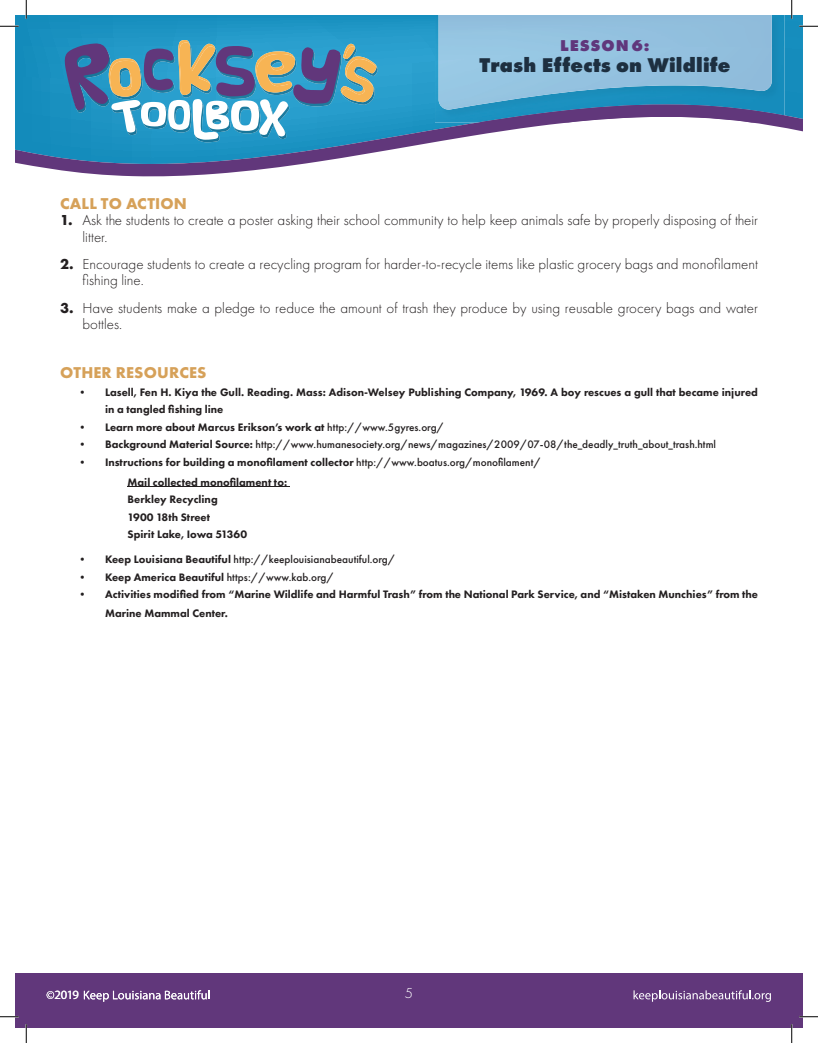
<style>
.page{position:relative;width:818px;height:1043px;background:#fff}
.page>*{position:absolute;margin:0;border:0;box-sizing:border-box;transform-origin:0 0}
.t1{font:800 20.62px "Futura PT";letter-spacing:.01em;color:#1d2f40}
.t2{font:700 16.25px "Futura PT";letter-spacing:.01em;color:#d6a159}
.t3{font:800 16.25px "Futura PT";letter-spacing:.06em;color:#60377c}
.t4{font:300 15px/16.2px "Futura PT";color:#231f20}
.t5{font:300 15px "Futura PT";color:#fff}
.t6{font:12.62px "Myriad Pro";color:#fff}
.t7{font:800 11.25px/17.5px "Futura PT";color:#231f20}
.t8{font:500 11.25px "Futura PT";color:#231f20}
.s1{font-weight:700}
.s2{font-weight:500}
.s3{font-weight:800}
</style>
<div class="page">
<svg style="left:15px;top:15px;width:787px;height:89px;background:#1e94c4"></svg>
<svg style="left:15px;top:104px;width:787px;height:73px"></svg>
<img style="left:435px;top:15px;width:349px;height:107px">
<img style="left:478px;top:104px;width:306px;height:18px">
<img style="left:438px;top:15px;width:333px;height:95px">
<div style="left:15px;top:972px;width:787px;height:56px;background:#61377b"></div>
<svg style="left:633px;top:990px;width:138px;height:11px"></svg>
<img style="left:355px;top:67px;width:23px;height:38px">
<img style="left:194px;top:140px;width:25px;height:2px">
<img style="left:178px;top:40px;width:37px;height:3px">
<img style="left:355px;top:56px;width:21px;height:3px">
<img style="left:355px;top:59px;width:21px;height:43px">
<svg style="left:64px;top:43px;width:291px;height:97px;background:#6395b0"></svg>
<svg style="left:47px;top:991px;width:7px;height:7px"></svg>
<svg style="left:84px;top:990px;width:125px;height:11px"></svg>
<hr style="left:128px;top:486px;width:162px;height:1px;background:#231f20">
<svg style="left:0;top:25px;width:19px;height:2px"></svg>
<svg style="left:799px;top:25px;width:19px;height:2px"></svg>
<svg style="left:0;top:1016px;width:19px;height:1px"></svg>
<svg style="left:799px;top:1015px;width:19px;height:2px"></svg>
<svg style="left:25px;top:0;width:2px;height:19px"></svg>
<svg style="left:25px;top:1024px;width:2px;height:18px"></svg>
<svg style="left:790px;top:0;width:2px;height:19px"></svg>
<svg style="left:791px;top:1024px;width:1px;height:18px"></svg>
<h2 class="t3" style="left:560px;top:36px;width:91px">LESSON 6:</h2>
<h1 class="t1" style="left:479px;top:52px;width:253px">Trash Effects on Wildlife</h1>
<h2 class="t2" style="left:60px;top:193px;width:128px">CALL TO ACTION</h2>
<h3 class="t4" style="left:82px;top:212px;width:677px;text-indent:-22px"><span class="s1">1.</span> Ask the students to create a poster asking their school community to help keep animals safe by properly disposing of their litter.</h3>
<h3 class="t4" style="left:82px;top:256px;width:676px;text-indent:-22px"><span class="s1">2.</span> Encourage students to create a recycling program for harder-to-recycle items like plastic grocery bags and monofilament fishing line.</h3>
<h3 class="t4" style="left:82px;top:300px;width:677px;text-indent:-22px"><span class="s1">3.</span> Have students make a pledge to reduce the amount of trash they produce by using reusable grocery bags and water bottles.</h3>
<h2 class="t2" style="left:60px;top:362px;width:148px">OTHER RESOURCES</h2>
<p class="t7" style="left:105px;top:383px;width:654px;text-indent:-28px">• Lasell, Fen H. Kiya the Gull. Reading. Mass: Adison-Welsey Publishing Company, 1969. A boy rescues a gull that became injured in a tangled fishing line</p>
<p class="t7" style="left:77px;top:418px;width:369px">• Learn more about Marcus Erikson’s work at <span class="s2">http://www.5gyres.org/</span></p>
<p class="t8" style="left:77px;top:437px;width:640px"><span class="s3">• Background Material Source:</span> http://www.humanesociety.org/news/magazines/2009/07-08/the_deadly_truth_about_trash.html</p>
<p class="t7" style="left:128px;top:451px;width:415px;line-height:20px;text-indent:-51px">• Instructions for building a monofilament collector <span class="s2">http://www.boatus.org/monofilament/<br></span>Mail collected monofilament to:</p>
<p class="t7" style="left:128px;top:490px;width:121px">Berkley Recycling<br>1900 18th Street<br>Spirit Lake, Iowa 51360</p>
<p class="t8" style="left:77px;top:552px;width:320px"><span class="s3">• Keep Louisiana Beautiful</span> http://keeplouisianabeautiful.org/</p>
<p class="t7" style="left:77px;top:568px;width:259px">• Keep America Beautiful <span class="s2">https://www.kab.org/</span></p>
<p class="t7" style="left:105px;top:585px;width:654px;line-height:18.8px;text-indent:-28px">• Activities modified from “Marine Wildlife and Harmful Trash” from the National Park Service, and “Mistaken Munchies” from the<br>Marine Mammal Center.</p>
<p class="t6" style="left:54px;top:987px;width:26px">2019</p>
<h3 class="t5" style="left:405px;top:984px;width:10px">5</h3>
</div>
